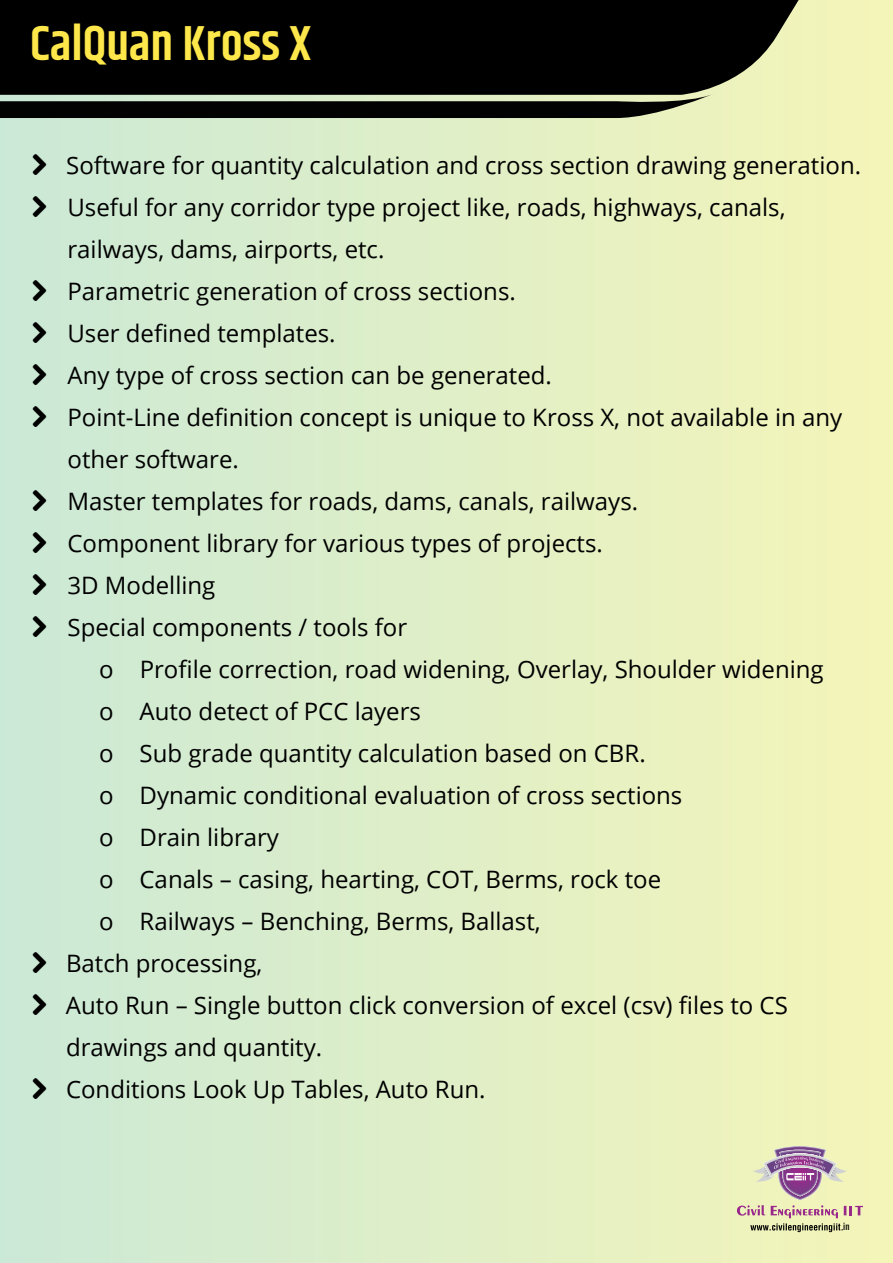
<style>
.page{position:relative;width:893px;height:1263px;background:#fff}
.page>*{position:absolute;margin:0;border:0;box-sizing:border-box;transform-origin:0 0}
.t1{font:600 49.5px "Khand";color:#fde74a}
.t2{font:24px "Open Sans";color:#000}
.t3{font:9.3px "Oswald";color:#000}
</style>
<div class="page">
<div style="left:0;top:0;width:893px;height:1263px;background:linear-gradient(to right,#cbe9d6,#f5f5b8)"></div>
<svg style="left:737px;top:1145px;width:126px;height:87px;background:#d3c6b0"></svg>
<svg style="left:0;top:0;width:827px;height:95px;background:#13130f"></svg>
<svg style="left:0;top:94px;width:714px;height:24px;background:#474c40"></svg>
<svg style="left:33px;top:154px;width:13px;height:21px"></svg>
<svg style="left:33px;top:196px;width:13px;height:21px"></svg>
<svg style="left:33px;top:280px;width:13px;height:21px"></svg>
<svg style="left:33px;top:322px;width:13px;height:21px"></svg>
<svg style="left:33px;top:364px;width:13px;height:21px"></svg>
<svg style="left:33px;top:406px;width:13px;height:21px"></svg>
<svg style="left:33px;top:490px;width:13px;height:21px"></svg>
<svg style="left:33px;top:532px;width:13px;height:21px"></svg>
<svg style="left:33px;top:574px;width:13px;height:21px"></svg>
<svg style="left:33px;top:616px;width:13px;height:21px"></svg>
<svg style="left:33px;top:952px;width:13px;height:21px"></svg>
<svg style="left:33px;top:994px;width:13px;height:21px"></svg>
<svg style="left:33px;top:1078px;width:13px;height:21px"></svg>
<h1 class="t1" style="left:30px;top:11px;width:283px">CalQuan Kross X</h1>
<p class="t2" style="left:66px;top:149px;width:796px">Software for quantity calculation and cross section drawing generation.</p>
<p class="t2" style="left:68px;top:191px;width:719px">Useful for any corridor type project like, roads, highways, canals,</p>
<p class="t2" style="left:68px;top:233px;width:318px">railways, dams, airports, etc.</p>
<p class="t2" style="left:68px;top:275px;width:450px">Parametric generation of cross sections.</p>
<p class="t2" style="left:68px;top:317px;width:270px">User defined templates.</p>
<p class="t2" style="left:68px;top:359px;width:486px">Any type of cross section can be generated.</p>
<p class="t2" style="left:68px;top:401px;width:776px">Point-Line definition concept is unique to Kross X, not available in any</p>
<p class="t2" style="left:68px;top:443px;width:173px">other software.</p>
<p class="t2" style="left:68px;top:485px;width:572px">Master templates for roads, dams, canals, railways.</p>
<p class="t2" style="left:68px;top:527px;width:537px">Component library for various types of projects.</p>
<p class="t2" style="left:68px;top:569px;width:149px">3D Modelling</p>
<p class="t2" style="left:68px;top:611px;width:341px">Special components / tools for</p>
<p class="t2" style="left:99px;top:653px;width:726px">o Profile correction, road widening, Overlay, Shoulder widening</p>
<p class="t2" style="left:99px;top:695px;width:323px">o Auto detect of PCC layers</p>
<p class="t2" style="left:99px;top:737px;width:548px">o Sub grade quantity calculation based on CBR.</p>
<p class="t2" style="left:99px;top:779px;width:585px">o Dynamic conditional evaluation of cross sections</p>
<p class="t2" style="left:99px;top:821px;width:182px">o Drain library</p>
<p class="t2" style="left:99px;top:863px;width:564px">o Canals – casing, hearting, COT, Berms, rock toe</p>
<p class="t2" style="left:99px;top:905px;width:443px">o Railways – Benching, Berms, Ballast,</p>
<p class="t2" style="left:66px;top:947px;width:198px">Batch processing,</p>
<p class="t2" style="left:66px;top:989px;width:723px">Auto Run – Single button click conversion of excel (csv) files to CS</p>
<p class="t2" style="left:66px;top:1031px;width:258px">drawings and quantity.</p>
<p class="t2" style="left:66px;top:1073px;width:421px">Conditions Look Up Tables, Auto Run.</p>
<p class="t3" style="left:843px;top:1218px;width:8px">in</p>
</div>
